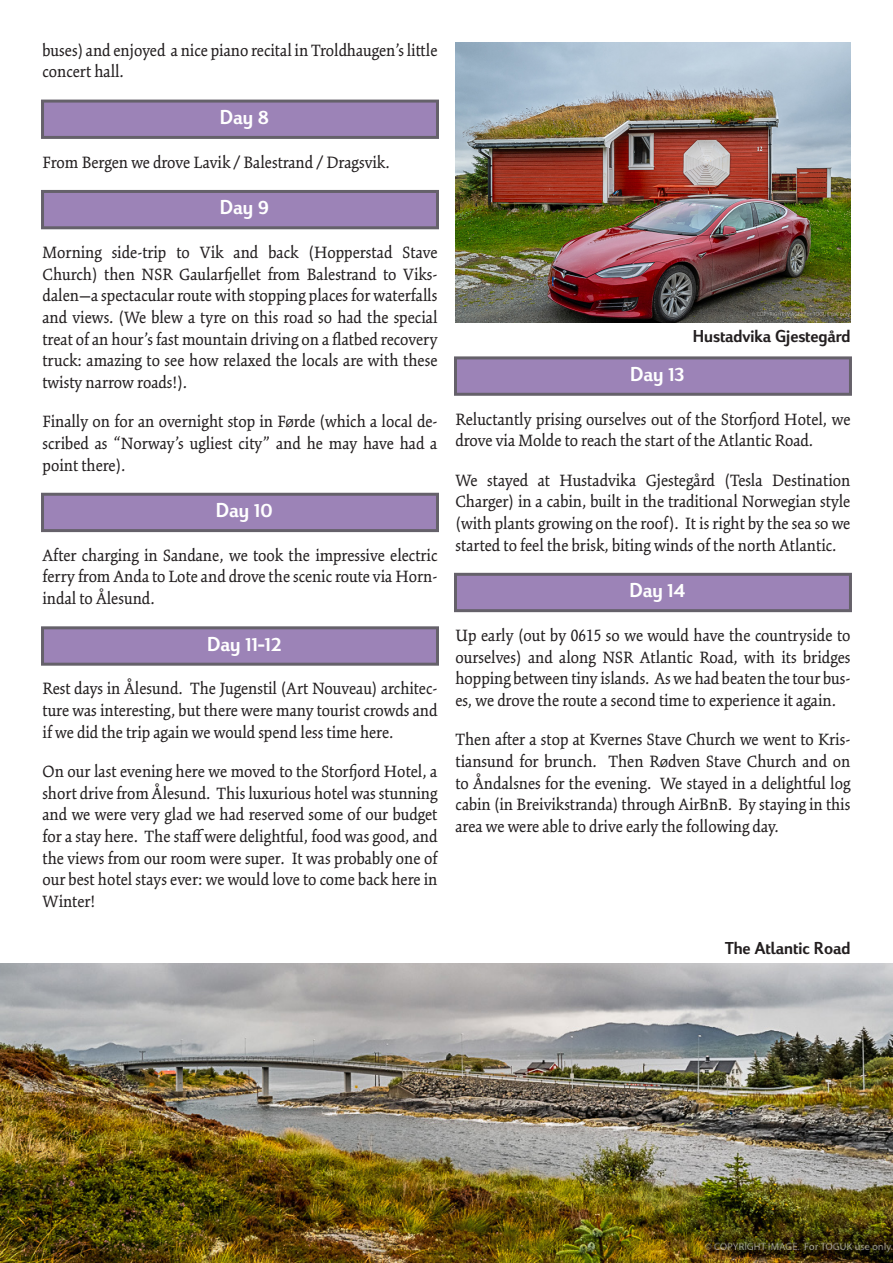
<style>
.page{position:relative;width:893px;height:1263px;background:#fff}
.page>*{position:absolute;margin:0;border:0;box-sizing:border-box;transform-origin:0 0}
.t1{font:700 21px "Viato";color:#fff}
.t2{font:18px/21.6px "Kinesis Pro 3";color:#231f20;text-align:justify}
.t3{font:700 18px "Viato";color:#231f20}
</style>
<div class="page">
<div style="left:41px;top:100px;width:398px;height:39px;background:#9c83b7;border:3px solid #65616a"></div>
<div style="left:41px;top:190px;width:398px;height:39px;background:#9c83b7;border:3px solid #65616a"></div>
<div style="left:41px;top:493px;width:398px;height:39px;background:#9c83b7;border:3px solid #65616a"></div>
<div style="left:41px;top:626px;width:398px;height:40px;background:#9c83b7;border:3px solid #65616a"></div>
<img style="left:455px;top:43px;width:395px;height:280px">
<img style="left:0;top:963px;width:893px;height:300px">
<div style="left:454px;top:356px;width:398px;height:40px;background:#9c83b7;border:3px solid #65616a"></div>
<div style="left:454px;top:573px;width:398px;height:39px;background:#9c83b7;border:3px solid #65616a"></div>
<p class="t2" style="left:43px;top:39px;width:396px">buses) and enjoyed a nice piano recital in Troldhaugen’s little concert hall.</p>
<p class="t1" style="left:220px;top:102px;width:50px">Day 8</p>
<p class="t2" style="left:43px;top:151px;width:349px">From Bergen we drove Lavik / Balestrand / Dragsvik.</p>
<p class="t1" style="left:220px;top:193px;width:51px">Day 9</p>
<p class="t2" style="left:43px;top:241px;width:396px">Morning side-trip to Vik and back (Hopperstad Stave Church) then NSR Gaularfjellet from Balestrand to Viks&shy;dalen—a spectacular route with stopping places for waterfalls and views. (We blew a tyre on this road so had the special treat of an hour’s fast mountain driving on a flatbed recovery truck: amazing to see how relaxed the locals are with these twisty narrow roads!).</p>
<p class="t2" style="left:43px;top:411px;width:396px">Finally on for an overnight stop in Førde (which a local de&shy;scribed as “Norway’s ugliest city” and he may have had a point there).</p>
<p class="t1" style="left:216px;top:495px;width:58px">Day 10</p>
<p class="t2" style="left:43px;top:544px;width:396px">After charging in Sandane, we took the impressive electric ferry from Anda to Lote and drove the scenic route via Horn&shy;indal to Ålesund.</p>
<p class="t1" style="left:207px;top:629px;width:76px">Day 11-12</p>
<p class="t2" style="left:43px;top:678px;width:396px">Rest days in Ålesund. The Jugenstil (Art Nouveau) architec&shy;ture was interesting, but there were many tourist crowds and if we did the trip again we would spend less time here.</p>
<p class="t2" style="left:43px;top:761px;width:396px">On our last evening here we moved to the Storfjord Hotel, a short drive from Ålesund. This luxurious hotel was stunning and we were very glad we had reserved some of our budget for a stay here. The staff were delightful, food was good, and the views from our room were super. It was probably one of our best hotel stays ever: we would love to come back here in Winter!</p>
<p class="t3" style="left:693px;top:323px;width:159px">Hustadvika Gjestegård</p>
<p class="t1" style="left:630px;top:359px;width:55px">Day 13</p>
<p class="t2" style="left:455px;top:408px;width:396px">Reluctantly prising ourselves out of the Storfjord Hotel, we drove via Molde to reach the start of the Atlantic Road.</p>
<p class="t2" style="left:455px;top:469px;width:396px">We stayed at Hustadvika Gjestegård (Tesla Destination Charger) in a cabin, built in the traditional Norwegian style (with plants growing on the roof). It is right by the sea so we started to feel the brisk, biting winds of the north Atlantic.</p>
<p class="t1" style="left:629px;top:575px;width:57px">Day 14</p>
<p class="t2" style="left:455px;top:624px;width:396px">Up early (out by 0615 so we would have the countryside to ourselves) and along NSR Atlantic Road, with its bridges hopping between tiny islands. As we had beaten the tour bus&shy;es, we drove the route a second time to experience it again.</p>
<p class="t2" style="left:455px;top:729px;width:396px">Then after a stop at Kvernes Stave Church we went to Kris&shy;tiansund for brunch. Then Rødven Stave Church and on to Åndalsnes for the evening. We stayed in a delightful log cabin (in Breivikstranda) through AirBnB. By staying in this area we were able to drive early the following day.</p>
<p class="t3" style="left:725px;top:936px;width:127px">The Atlantic Road</p>
</div>
